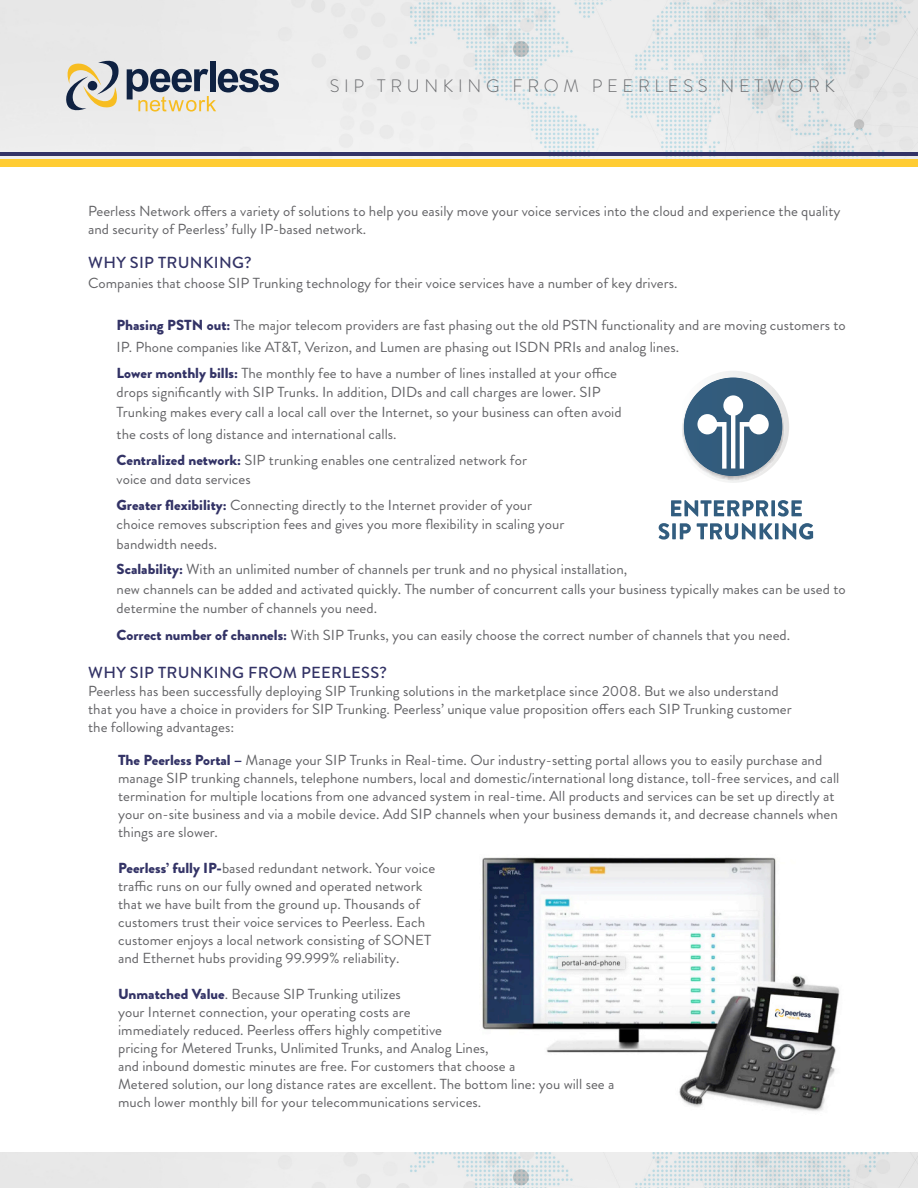
<style>
.page{position:relative;width:918px;height:1188px;background:#fff}
.page>*{position:absolute;margin:0;border:0;box-sizing:border-box;transform-origin:0 0}
.t1{font:300 18px "Brandon Grotesque";letter-spacing:.26em;color:#6c6d70}
.t2{font:500 16.05px "Brandon Grotesque";letter-spacing:.02em;color:#336}
.t3{font:14.55px/18px "Brandon Grotesque";color:#636366}
.s1{font-weight:900;color:#336}
</style>
<div class="page">
<img style="left:482px;top:857px;width:358px;height:254px">
<img style="left:0;top:0;width:918px;height:159px">
<img style="left:0;top:1152px;width:918px;height:36px">
<svg style="left:66px;top:61px;width:213px;height:51px;background:#b5b6b3"></svg>
<div style="left:0;top:159px;width:918px;height:7px;background:#fc3"></div>
<hr style="left:0;top:152px;width:918px;height:4px;background:#336">
<svg style="left:671px;top:500px;width:131px;height:17px"></svg>
<svg style="left:659px;top:523px;width:32px;height:17px"></svg>
<svg style="left:697px;top:523px;width:116px;height:17px"></svg>
<svg style="left:682px;top:371px;width:107px;height:112px"></svg>
<p class="t1" style="left:330px;top:73px;width:507px">SIP TRUNKING FROM PEERLESS NETWORK</p>
<p class="t3" style="left:88px;top:202px;width:754px">Peerless Network offers a variety of solutions to help you easily move your voice services into the cloud and experience the quality and security of Peerless’ fully IP-based network.</p>
<p class="t2" style="left:88px;top:251px;width:165px">WHY SIP TRUNKING?</p>
<p class="t3" style="left:88px;top:274px;width:591px">Companies that choose SIP Trunking technology for their voice services have a number of key drivers.</p>
<p class="t3" style="left:117px;top:313px;width:731px;line-height:22.5px"><span class="s1">Phasing PSTN out:</span> The major telecom providers are fast phasing out the old PSTN functionality and are moving customers to<br>IP. Phone companies like AT&amp;T, Verizon, and Lumen are phasing out ISDN PRIs and analog lines.</p>
<p class="t3" style="left:117px;top:363px;width:507px;line-height:19.5px"><span class="s1">Lower monthly bills:</span> The monthly fee to have a number of lines installed at your office drops significantly with SIP Trunks. In addition, DIDs and call charges are lower. SIP<br>Trunking makes every call a local call over the Internet, so your business can often avoid</p>
<p class="t3" style="left:117px;top:425px;width:281px">the costs of long distance and international calls.</p>
<p class="t3" style="left:117px;top:451px;width:412px"><span class="s1">Centralized network:</span> SIP trunking enables one centralized network for</p>
<p class="t3" style="left:117px;top:470px;width:136px">voice and data services</p>
<p class="t3" style="left:117px;top:496px;width:417px"><span class="s1">Greater flexibility:</span> Connecting directly to the Internet provider of your</p>
<p class="t3" style="left:117px;top:514px;width:449px;line-height:19.5px">choice removes subscription fees and gives you more flexibility in scaling your bandwidth needs.</p>
<p class="t3" style="left:117px;top:559px;width:731px;line-height:19.5px"><span class="s1">Scalability:</span> With an unlimited number of channels per trunk and no physical installation,<br>new channels can be added and activated quickly. The number of concurrent calls your business typically makes can be used to determine the number of channels you need.</p>
<p class="t3" style="left:117px;top:626px;width:675px"><span class="s1">Correct number of channels:</span> With SIP Trunks, you can easily choose the correct number of channels that you need.</p>
<p class="t2" style="left:88px;top:661px;width:300px">WHY SIP TRUNKING FROM PEERLESS?</p>
<p class="t3" style="left:88px;top:682px;width:692px">Peerless has been successfully deploying SIP Trunking solutions in the marketplace since 2008. But we also understand</p>
<p class="t3" style="left:88px;top:700px;width:705px">that you have a choice in providers for SIP Trunking. Peerless’ unique value proposition offers each SIP Trunking customer</p>
<p class="t3" style="left:88px;top:718px;width:148px">the following advantages:</p>
<p class="t3" style="left:118px;top:751px;width:723px"><span class="s1">The Peerless Portal –</span> Manage your SIP Trunks in Real-time. Our industry-setting portal allows you to easily purchase and manage SIP trunking channels, telephone numbers, local and domestic/international long distance, toll-free services, and call termination for multiple locations from one advanced system in real-time. All products and services can be set up directly at your on-site business and via a mobile device. Add SIP channels when your business demands it, and decrease channels when things are slower.</p>
<p class="t3" style="left:118px;top:859px;width:319px"><span class="s1">Peerless’ fully IP-</span>based redundant network. Your voice traffic runs on our fully owned and operated network that we have built from the ground up. Thousands of customers trust their voice services to Peerless. Each customer enjoys a local network consisting of SONET and Ethernet hubs providing 99.999% reliability.</p>
<p class="t3" style="left:118px;top:985px;width:498px"><span class="s1">Unmatched Value</span>. Because SIP Trunking utilizes<br>your Internet connection, your operating costs are<br>immediately reduced. Peerless offers highly competitive<br>pricing for Metered Trunks, Unlimited Trunks, and Analog Lines,<br>and inbound domestic minutes are free. For customers that choose a<br>Metered solution, our long distance rates are excellent. The bottom line: you will see a much lower monthly bill for your telecommunications services.</p>
</div>
